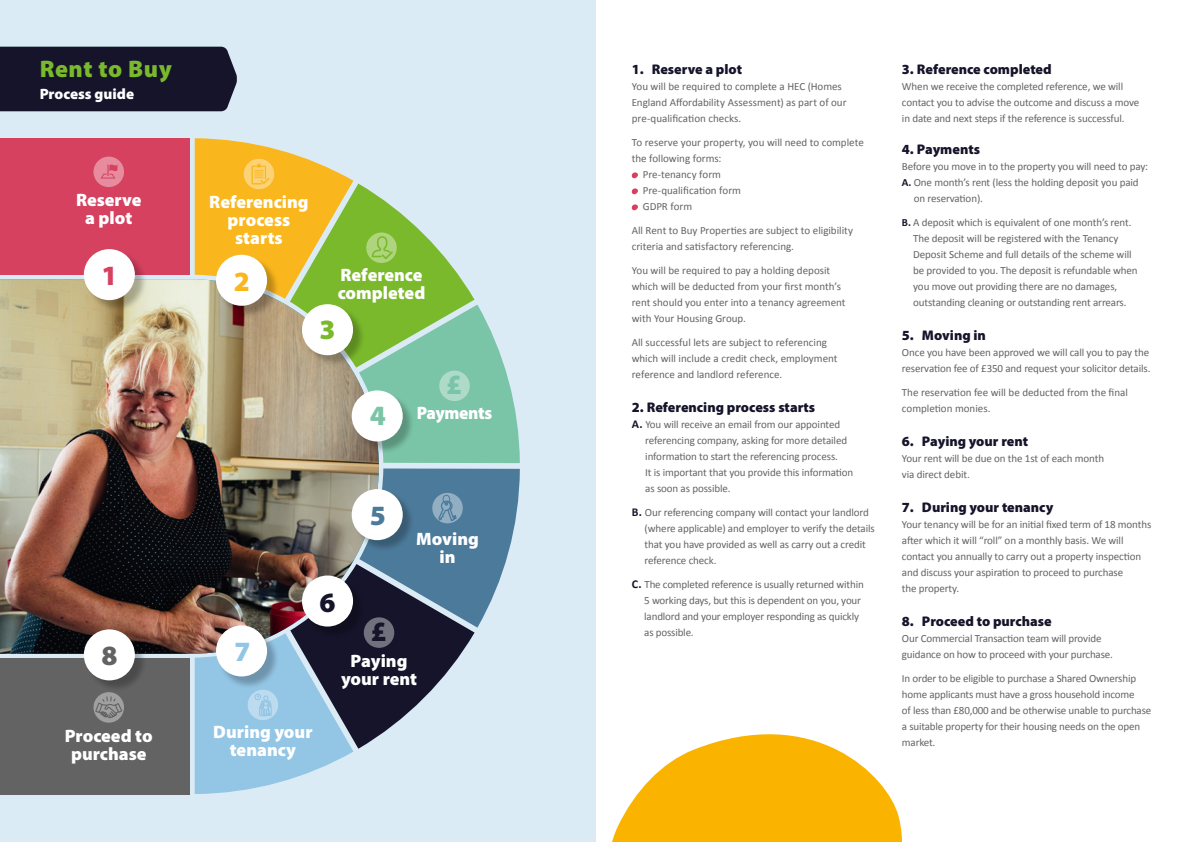
<style>
.page{position:relative;width:1191px;height:842px;background:#fff}
.page>*{position:absolute;margin:0;border:0;box-sizing:border-box;transform-origin:0 0}
.t1{font:900 28px "Myriad Pro";color:#7ac4a7}
.t2{font:900 28px "Myriad Pro";color:#15142a}
.t3{font:900 28px "Myriad Pro";color:#f9b61d}
.t4{font:900 28px "Myriad Pro";color:#7ab92b}
.t5{font:900 28px "Myriad Pro";color:#4c7a9a}
.t6{font:900 28px "Myriad Pro";color:#93c5e5}
.t7{font:900 28px "Myriad Pro";color:#d64160}
.t8{font:900 28px "Myriad Pro";color:#646363}
.t9{font:900 24px "Myriad Pro";letter-spacing:.025em;color:#7ab92b}
.t10{font:900 18px/18px "Myriad Pro";color:#fff;text-align:center}
.t11{font:900 18px "Myriad Pro";letter-spacing:-.02em;color:#fff;scale:.96 1}
.t12{font:900 15px "Myriad Pro";color:#fff}
.t13{font:900 14px "Myriad Pro";color:#15142a}
.t14{font:11px/16px "Calibri";letter-spacing:-.01em;color:#646363}
.s1{font-weight:700;font-size:12px;color:#15142a}
.s2{font-weight:700;color:#15142a}
</style>
<div class="page">
<svg style="left:612px;top:734px;width:290px;height:108px;fill:#fab400"></svg>
<svg style="left:631px;top:172px;width:7px;height:6px"></svg>
<svg style="left:631px;top:188px;width:7px;height:6px"></svg>
<svg style="left:631px;top:204px;width:7px;height:6px"></svg>
<div style="left:0;top:0;width:595px;height:842px;background:#dbebf6"></div>
<img style="left:0;top:279px;width:195px;height:375px">
<div style="left:0;top:47px;width:237px;height:64px;background:#15142a"></div>
<div style="left:0;top:138px;width:190px;height:137px;background:#d64160"></div>
<div style="left:0;top:658px;width:190px;height:137px;background:#646363"></div>
<div style="left:86px;top:250px;width:62px;height:62px;background:#000;opacity:.25"></div>
<div style="left:84px;top:249px;width:51px;height:51px;background:#fff;border-radius:50%"></div>
<div style="left:86px;top:631px;width:62px;height:62px;background:#000;opacity:.25"></div>
<div style="left:84px;top:629px;width:51px;height:51px;background:#fff;border-radius:50%"></div>
<div style="left:93px;top:157px;width:31px;height:30px;background:#e68c9e;border-radius:50%"></div>
<svg style="left:100px;top:164px;width:17px;height:15px"></svg>
<svg style="left:93px;top:692px;width:31px;height:31px"></svg>
<svg style="left:195px;top:138px;width:325px;height:656px"></svg>
<svg style="left:94px;top:690px;width:29px;height:30px"></svg>
<h2 class="t9" style="left:40px;top:53px;width:134px">Rent to Buy</h2>
<h3 class="t12" style="left:40px;top:84px;width:96px">Process guide</h3>
<h3 class="t10" style="left:76px;top:190px;width:67px">Reserve a plot</h3>
<h3 class="t10" style="left:209px;top:192px;width:101px">Referencing process starts</h3>
<h1 class="t7" style="left:101px;top:257px;width:18px">1</h1>
<h1 class="t3" style="left:234px;top:263px;width:18px">2</h1>
<h3 class="t10" style="left:338px;top:265px;width:89px;text-align:left">Reference completed</h3>
<h1 class="t4" style="left:319px;top:311px;width:18px">3</h1>
<h1 class="t1" style="left:446px;top:366px;width:18px">£</h1>
<h1 class="t1" style="left:370px;top:397px;width:18px">4</h1>
<h3 class="t11" style="left:417px;top:401px;width:80px">Payments</h3>
<h1 class="t5" style="left:370px;top:497px;width:18px">5</h1>
<h3 class="t10" style="left:416px;top:530px;width:64px">Moving in</h3>
<h1 class="t2" style="left:319px;top:583px;width:18px">6</h1>
<h1 class="t2" style="left:371px;top:613px;width:18px">£</h1>
<h1 class="t8" style="left:101px;top:637px;width:18px">8</h1>
<h1 class="t6" style="left:234px;top:633px;width:18px">7</h1>
<h3 class="t10" style="left:341px;top:651px;width:78px">Paying your rent</h3>
<h3 class="t10" style="left:65px;top:726px;width:89px">Proceed to purchase</h3>
<h3 class="t10" style="left:213px;top:722px;width:101px">During your tenancy</h3>
<p class="t13" style="left:632px;top:60px;width:112px">1. Reserve a plot</p>
<p class="t14" style="left:632px;top:78px;width:216px">You will be required to complete a HEC (Homes<br>England Affordability Assessment) as part of our pre-qualification checks.</p>
<p class="t14" style="left:632px;top:134px;width:234px">To reserve your property, you will need to complete</p>
<p class="t14" style="left:632px;top:150px;width:91px">the following forms:</p>
<p class="t14" style="left:643px;top:166px;width:80px">Pre-tenancy form</p>
<p class="t14" style="left:643px;top:182px;width:100px">Pre-qualification form</p>
<p class="t14" style="left:643px;top:198px;width:51px">GDPR form</p>
<p class="t14" style="left:632px;top:222px;width:223px">All Rent to Buy Properties are subject to eligibility criteria and satisfactory referencing.</p>
<p class="t14" style="left:632px;top:262px;width:215px">You will be required to pay a holding deposit which will be deducted from your first month’s rent should you enter into a tenancy agreement with Your Housing Group.</p>
<p class="t14" style="left:632px;top:334px;width:207px">All successful lets are subject to referencing which will include a credit check, employment reference and landlord reference.</p>
<p class="t13" style="left:632px;top:398px;width:185px">2. Referencing process starts</p>
<p class="t14" style="left:645px;top:416px;width:209px;text-indent:-13px"><span class="s1">A.</span> You will receive an email from our appointed referencing company, asking for more detailed information to start the referencing process.<br>It is important that you provide this information as soon as possible.</p>
<p class="t14" style="left:644px;top:504px;width:232px;text-indent:-13px"><span class="s1">B.</span> Our referencing company will contact your landlord (where applicable) and employer to verify the details that you have provided as well as carry out a credit reference check.</p>
<p class="t14" style="left:644px;top:576px;width:221px;text-indent:-12px"><span class="s1">C.</span> The completed reference is usually returned within 5 working days, but this is dependent on you, your landlord and your employer responding as quickly as possible.</p>
<p class="t13" style="left:902px;top:60px;width:151px">3. Reference completed</p>
<p class="t14" style="left:902px;top:78px;width:239px">When we receive the completed reference, we will contact you to advise the outcome and discuss a move in date and next steps if the reference is successful.</p>
<p class="t13" style="left:902px;top:140px;width:80px">4. Payments</p>
<p class="t14" style="left:902px;top:158px;width:248px">Before you move in to the property you will need to pay:</p>
<p class="t14" style="left:902px;top:174px;width:238px"><span class="s2">A.</span> One month’s rent (less the holding deposit you paid</p>
<p class="t14" style="left:913px;top:190px;width:71px">on reservation).</p>
<p class="t14" style="left:913px;top:214px;width:226px;text-indent:-11px"><span class="s2">B.</span> A deposit which is equivalent of one month’s rent.<br>The deposit will be registered with the Tenancy Deposit Scheme and full details of the scheme will be provided to you. The deposit is refundable when you move out providing there are no damages, outstanding cleaning or outstanding rent arrears.</p>
<p class="t13" style="left:902px;top:326px;width:85px">5. Moving in</p>
<p class="t14" style="left:902px;top:344px;width:250px">Once you have been approved we will call you to pay the reservation fee of £350 and request your solicitor details.</p>
<p class="t14" style="left:902px;top:384px;width:227px">The reservation fee will be deducted from the final completion monies.</p>
<p class="t13" style="left:902px;top:432px;width:128px">6. Paying your rent</p>
<p class="t14" style="left:902px;top:450px;width:204px">Your rent will be due on the 1st of each month via direct debit.</p>
<p class="t13" style="left:902px;top:498px;width:153px">7. During your tenancy</p>
<p class="t14" style="left:902px;top:516px;width:251px">Your tenancy will be for an initial fixed term of 18 months after which it will “roll” on a monthly basis. We will contact you annually to carry out a property inspection and discuss your aspiration to proceed to purchase<br>the property.</p>
<p class="t13" style="left:902px;top:612px;width:151px">8. Proceed to purchase</p>
<p class="t14" style="left:902px;top:630px;width:212px">Our Commercial Transaction team will provide guidance on how to proceed with your purchase.</p>
<p class="t14" style="left:902px;top:670px;width:251px">In order to be eligible to purchase a Shared Ownership home applicants must have a gross household income<br>of less than £80,000 and be otherwise unable to purchase a suitable property for their housing needs on the open market.</p>
</div>
